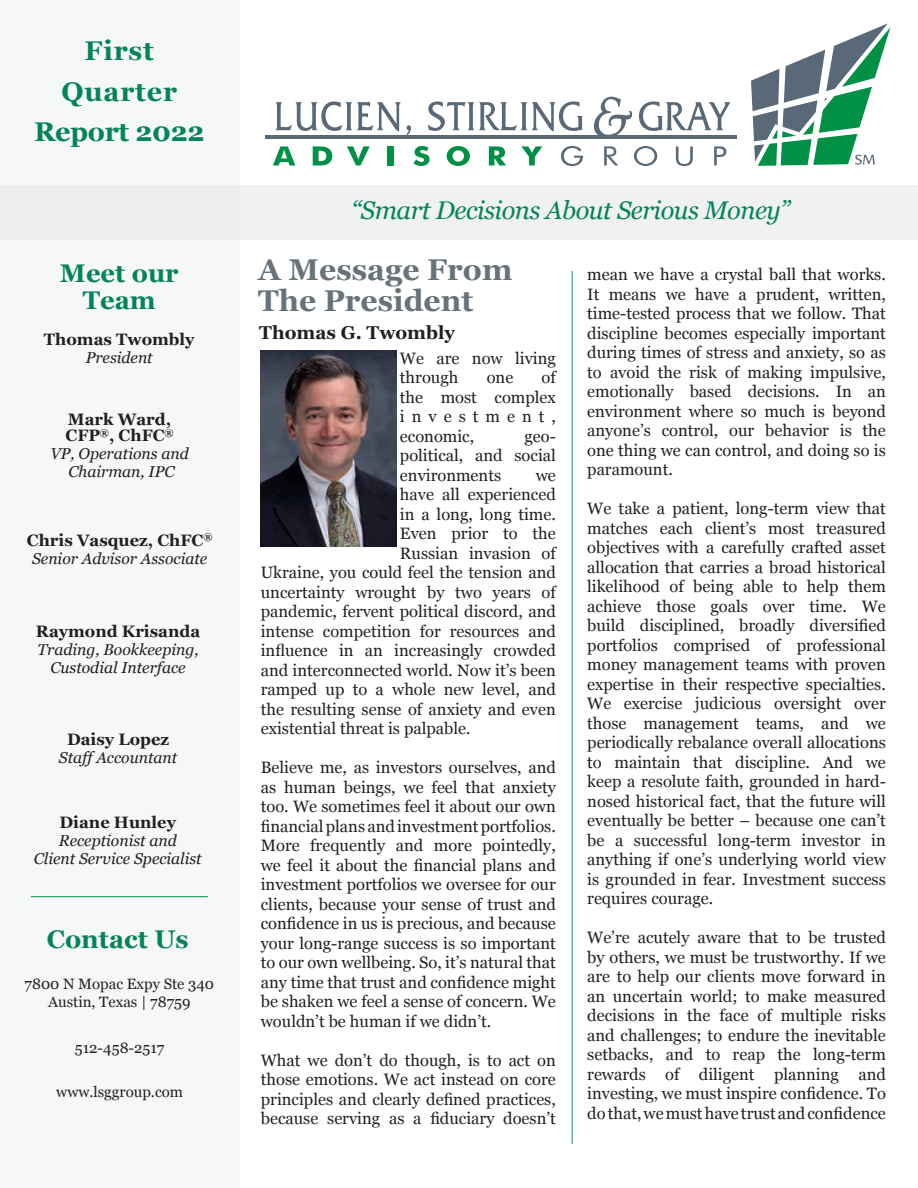
<style>
.page{position:relative;width:918px;height:1188px;background:#fff}
.page>*{position:absolute;margin:0;border:0;box-sizing:border-box;transform-origin:0 0}
.t1{font:700 30px/31.5px "Georgia";color:#687279}
.t2{font:700 27px/40.5px "Georgia";letter-spacing:.03em;color:#048458;text-align:center}
.t3{font:italic 25.5px "Georgia";letter-spacing:-.02em;color:#048458}
.t4{font:700 25.5px/27px "Georgia";color:#048458;text-align:center}
.t5{font:700 18.6px "Georgia";color:#231f20}
.t6{font:16.5px/19.5px "Georgia";color:#231f20;text-align:justify}
.t7{font:700 16.5px/16.5px "Georgia";color:#231f20}
.t8{font:italic 15.75px/18px "Georgia";color:#231f20;text-align:center}
.t9{font:15px/18px "Georgia";color:#231f20;text-align:center}
</style>
<div class="page">
<svg style="left:561px;top:146px;width:22px;height:20px"></svg>
<svg style="left:604px;top:146px;width:14px;height:20px"></svg>
<svg style="left:634px;top:146px;width:23px;height:20px"></svg>
<svg style="left:676px;top:146px;width:17px;height:20px"></svg>
<svg style="left:714px;top:146px;width:12px;height:20px"></svg>
<svg style="left:594px;top:97px;width:38px;height:38px"></svg>
<hr style="left:265px;top:135px;width:472px;height:4px;background:#596977">
<svg style="left:275px;top:101px;width:136px;height:34px"></svg>
<svg style="left:428px;top:101px;width:154px;height:31px"></svg>
<svg style="left:639px;top:101px;width:91px;height:30px"></svg>
<svg style="left:273px;top:146px;width:22px;height:20px"></svg>
<svg style="left:313px;top:146px;width:19px;height:20px"></svg>
<svg style="left:347px;top:146px;width:23px;height:20px"></svg>
<div style="left:388px;top:146px;width:6px;height:20px;background:#009046"></div>
<svg style="left:413px;top:146px;width:17px;height:20px"></svg>
<svg style="left:447px;top:146px;width:23px;height:20px"></svg>
<svg style="left:489px;top:146px;width:17px;height:20px"></svg>
<svg style="left:521px;top:146px;width:21px;height:20px"></svg>
<svg style="left:751px;top:23px;width:139px;height:143px"></svg>
<div style="left:0;top:0;width:240px;height:1188px;background:#f5f7f9"></div>
<div style="left:0;top:185px;width:918px;height:54px;background:#f0f1f2"></div>
<hr style="left:31px;top:896px;width:177px;height:1px;background:#009046">
<hr style="left:572px;top:271px;width:1px;height:873px;background:#009046">
<img style="left:260px;top:351px;width:137px;height:195px">
<h2 class="t2" style="left:34px;top:29px;width:172px">First<br>Quarter<br>Report 2022</h2>
<h3 class="t3" style="left:352px;top:192px;width:440px">“Smart Decisions About Serious Money”</h3>
<h3 class="t4" style="left:60px;top:258px;width:120px">Meet our<br>Team</h3>
<h1 class="t1" style="left:258px;top:252px;width:256px">A Message From<br>The President</h1>
<p class="t7" style="left:44px;top:330px;width:152px">Thomas Twombly</p>
<p class="t8" style="left:86px;top:348px;width:69px">President</p>
<p class="t7" style="left:66px;top:410px;width:110px">Mark Ward,<br>CFP<sup>®</sup>, ChFC<sup>®</sup></p>
<p class="t8" style="left:50px;top:444px;width:140px">VP, Operations and<br>Chairman, IPC</p>
<p class="t7" style="left:27px;top:531px;width:187px">Chris Vasquez, ChFC<sup>®</sup></p>
<p class="t8" style="left:32px;top:549px;width:177px">Senior Advisor Associate</p>
<p class="t7" style="left:36px;top:622px;width:166px">Raymond Krisanda</p>
<p class="t8" style="left:37px;top:640px;width:163px">Trading, Bookkeeping,<br>Custodial Interface</p>
<p class="t7" style="left:67px;top:730px;width:104px">Daisy Lopez</p>
<p class="t8" style="left:59px;top:747px;width:120px">Staff Accountant</p>
<p class="t7" style="left:60px;top:813px;width:118px">Diane Hunley</p>
<p class="t8" style="left:34px;top:831px;width:169px">Receptionist and<br>Client Service Specialist</p>
<h3 class="t4" style="left:47px;top:924px;width:143px">Contact Us</h3>
<p class="t9" style="left:25px;top:974px;width:191px">7800 N Mopac Expy Ste 340<br>Austin, Texas | 78759</p>
<p class="t9" style="left:75px;top:1038px;width:91px">512-458-2517</p>
<p class="t9" style="left:56px;top:1082px;width:128px">www.lsggroup.com</p>
<p class="t5" style="left:259px;top:318px;width:197px">Thomas G. Twombly</p>
<p class="t6" style="left:400px;top:347px;width:157px">We are now living through</p>
<p class="t6" style="left:400px;top:367px;width:157px;text-indent:142px">of the most complex investment, economic,</p>
<p class="t6" style="left:487px;top:367px;width:28px">one</p>
<p class="t6" style="left:400px;top:425px;width:157px;text-indent:124px">geo&shy;political, and social environments</p>
<p class="t6" style="left:536px;top:464px;width:22px">we</p>
<p class="t6" style="left:400px;top:484px;width:157px">have all experienced</p>
<p class="t6" style="left:400px;top:503px;width:157px">in a long, long time.</p>
<p class="t6" style="left:400px;top:523px;width:157px">Even prior to the</p>
<p class="t6" style="left:400px;top:542px;width:157px">Russian invasion of</p>
<p class="t6" style="left:261px;top:562px;width:297px">Ukraine, you could feel the tension and</p>
<p class="t6" style="left:261px;top:581px;width:297px">uncertainty wrought by two years of</p>
<p class="t6" style="left:261px;top:601px;width:297px">pandemic, fervent political discord, and</p>
<p class="t6" style="left:261px;top:620px;width:297px">intense competition for resources and</p>
<p class="t6" style="left:261px;top:640px;width:297px">influence in an increasingly crowded</p>
<p class="t6" style="left:261px;top:659px;width:297px">and interconnected world. Now it’s been</p>
<p class="t6" style="left:261px;top:679px;width:297px">ramped up to a whole new level, and</p>
<p class="t6" style="left:261px;top:698px;width:297px">the resulting sense of anxiety and even</p>
<p class="t6" style="left:261px;top:718px;width:211px">existential threat is palpable.</p>
<p class="t6" style="left:261px;top:757px;width:297px">Believe me, as investors ourselves, and as human beings, we feel that anxiety too. We sometimes feel it about our own financial plans and investment portfolios.<br>More frequently and more pointedly, we feel it about the financial plans and investment portfolios we oversee for our clients, because your sense of trust and confidence in us is precious, and because your long-range success is so important to our own wellbeing. So, it’s natural that any time that trust and confidence might be shaken we feel a sense of concern. We wouldn’t be human if we didn’t.</p>
<p class="t6" style="left:261px;top:1049px;width:297px">What we don’t do though, is to act on those emotions. We act instead on core principles and clearly defined practices, because serving as a fiduciary doesn’t</p>
<p class="t6" style="left:587px;top:264px;width:300px">mean we have a crystal ball that works.<br>It means we have a prudent, written, time-tested process that we follow. That discipline becomes especially important during times of stress and anxiety, so as to avoid the risk of making impulsive, emotionally based decisions. In an environment where so much is beyond anyone’s control, our behavior is the one thing we can control, and doing so is paramount.</p>
<p class="t6" style="left:587px;top:498px;width:300px">We take a patient, long-term view that matches each client’s most treasured objectives with a carefully crafted asset allocation that carries a broad historical likelihood of being able to help them achieve those goals over time. We build disciplined, broadly diversified portfolios comprised of professional money management teams with proven expertise in their respective specialties.<br>We exercise judicious oversight over those management teams, and we periodically rebalance overall allocations to maintain that discipline. And we keep a resolute faith, grounded in hard&shy;nosed historical fact, that the future will eventually be better – because one can’t be a successful long-term investor in anything if one’s underlying world view is grounded in fear. Investment success requires courage.</p>
<p class="t6" style="left:587px;top:927px;width:300px">We’re acutely aware that to be trusted by others, we must be trustworthy. If we are to help our clients move forward in an uncertain world; to make measured decisions in the face of multiple risks and challenges; to endure the inevitable setbacks, and to reap the long-term rewards of diligent planning and investing, we must inspire confidence. To do that, we must have trust and confidence</p>
</div>
